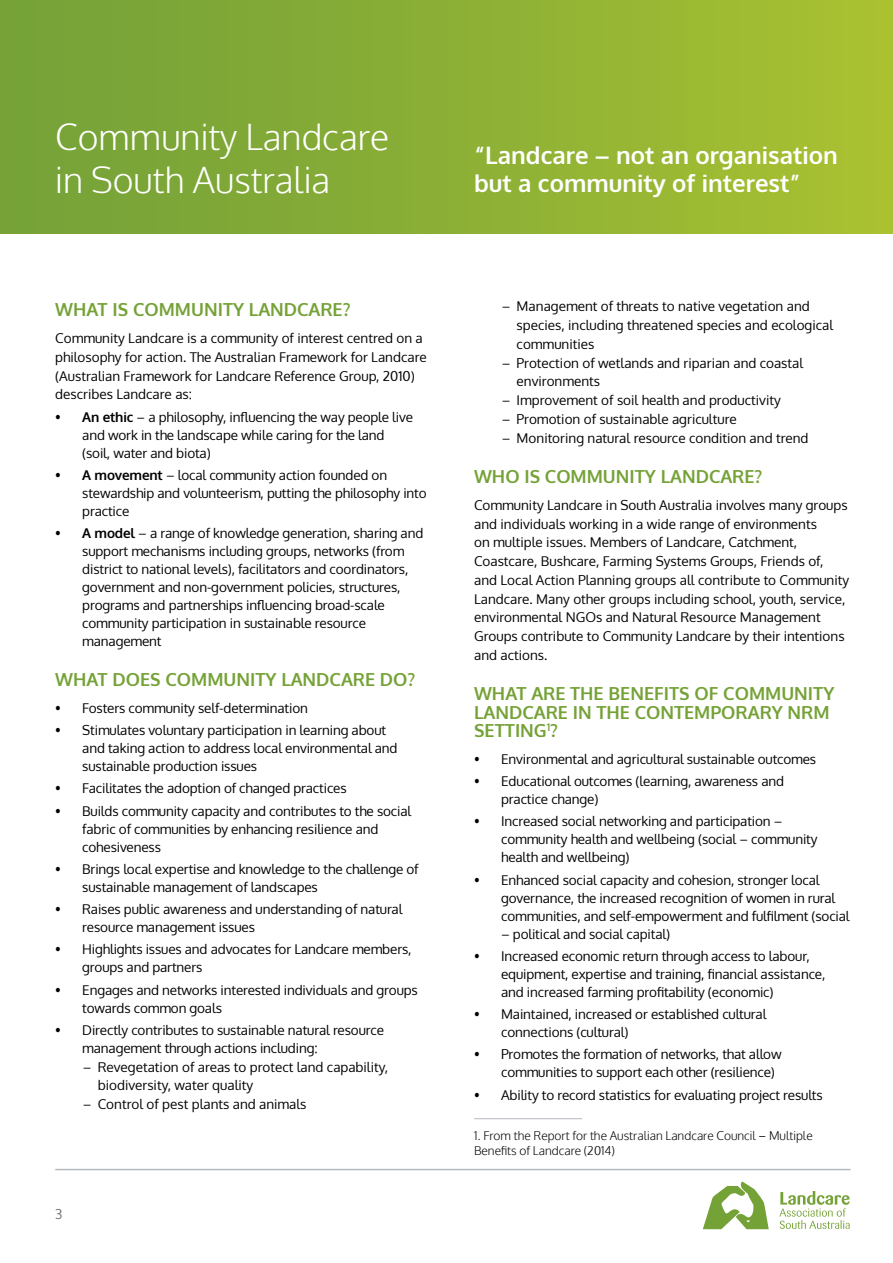
<style>
.page{position:relative;width:893px;height:1263px;background:#fff}
.page>*{position:absolute;margin:0;border:0;box-sizing:border-box;transform-origin:0 0}
.t1{font:300 35.7px/42.9px "Oxygen";color:#fff}
.t2{font:700 24px/28.5px "Oxygen";color:#fff}
.t3{font:700 18px "Oxygen";color:#75a237}
.t4{font:13.5px/18px "Oxygen";letter-spacing:-.01em;color:#000}
.t5{font:13.5px "Oxygen";color:#717073}
.t6{font:300 12px/15px "Oxygen";color:#000}
.s1{font-weight:700}
.s2{font-weight:400}
</style>
<div class="page">
<svg style="left:703px;top:1181px;width:66px;height:48px"></svg>
<svg style="left:779px;top:1191px;width:71px;height:38px"></svg>
<hr style="left:55px;top:1169px;width:795px;height:1px;background:#b4b8bd">
<img style="left:0;top:0;width:893px;height:234px">
<hr style="left:474px;top:1118px;width:108px;height:1px;background:#b4b8bd">
<h1 class="t1" style="left:55px;top:117px;width:335px">Community Landcare in South Australia</h1>
<h3 class="t3" style="left:55px;top:298px;width:242px">WHAT IS COMMUNITY LANDCAR</h3>
<h3 class="t3" style="left:333px;top:298px;width:19px">E?</h3>
<p class="t4" style="left:55px;top:329px;width:373px;line-height:18.8px">Community Landcare is a community of interest centred on a philosophy for action. The Australian Framework for Landcare (Australian Framework for Landcare Reference Group, 2010) describes Landcare as:</p>
<p class="t4" style="left:82px;top:408px;width:332px;text-indent:-27px">• <span class="s1">AN ETHIC</span> – a philosophy, influencing the way people live and work in the landscape while caring for the land (soil, water and biota)</p>
<p class="t4" style="left:82px;top:466px;width:346px;text-indent:-27px">• <span class="s1">A MOVEMENT</span> – local community action founded on stewardship and volunteerism, putting the philosophy into practice</p>
<p class="t4" style="left:82px;top:524px;width:343px;text-indent:-27px">• <span class="s1">A MODEL</span> – a range of knowledge generation, sharing and support mechanisms including groups, networks (from district to national levels), facilitators and coordinators, government and non-government policies, structures, programs and partnerships influencing broad-scale community participation in sustainable resource management</p>
<h3 class="t3" style="left:55px;top:668px;width:274px">WHAT DOES COMMUNITY LANDCAR</h3>
<h3 class="t3" style="left:365px;top:668px;width:52px">E DO?</h3>
<p class="t4" style="left:55px;top:699px;width:254px">• Fosters community self-determination</p>
<p class="t4" style="left:82px;top:721px;width:317px;text-indent:-27px">• Stimulates voluntary participation in learning about and taking action to address local environmental and sustainable production issues</p>
<p class="t4" style="left:55px;top:779px;width:293px">• Facilitates the adoption of changed practices</p>
<p class="t4" style="left:82px;top:802px;width:330px;text-indent:-27px">• Builds community capacity and contributes to the social fabric of communities by enhancing resilience and cohesiveness</p>
<p class="t4" style="left:82px;top:860px;width:338px;text-indent:-27px">• Brings local expertise and knowledge to the challenge of sustainable management of landscapes</p>
<p class="t4" style="left:82px;top:900px;width:322px;text-indent:-27px">• Raises public awareness and understanding of natural resource management issues</p>
<p class="t4" style="left:82px;top:940px;width:331px;text-indent:-27px">• Highlights issues and advocates for Landcare members, groups and partners</p>
<p class="t4" style="left:82px;top:981px;width:337px;text-indent:-27px">• Engages and networks interested individuals and groups towards common goals</p>
<p class="t4" style="left:82px;top:1021px;width:303px;text-indent:-27px">• Directly contributes to sustainable natural resource management through actions including:</p>
<p class="t4" style="left:98px;top:1057px;width:292px;line-height:18.8px;text-indent:-15px">– Revegetation of areas to protect land capability, biodiversity, water quality</p>
<p class="t4" style="left:83px;top:1095px;width:225px">– Control of pest plants and animals</p>
<p class="t5" style="left:55px;top:1205px;width:9px">3</p>
<h2 class="t2" style="left:474px;top:141px;width:365px">“LANDCARE – NOT AN ORGANISATION<br>BUT A COMMUNITY OF INTEREST”</h2>
<p class="t4" style="left:517px;top:297px;width:318px;line-height:18.8px;text-indent:-15px">– Management of threats to native vegetation and species, including threatened species and ecological communities</p>
<p class="t4" style="left:517px;top:353px;width:288px;line-height:18.8px;text-indent:-15px">– Protection of wetlands and riparian and coastal environments</p>
<p class="t4" style="left:502px;top:391px;width:281px">– Improvement of soil health and productivity</p>
<p class="t4" style="left:502px;top:410px;width:236px">– Promotion of sustainable agriculture</p>
<p class="t4" style="left:502px;top:429px;width:308px">– Monitoring natural resource condition and trend</p>
<h3 class="t3" style="left:474px;top:465px;width:235px">WHO IS COMMUNITY LANDCAR</h3>
<h3 class="t3" style="left:744px;top:465px;width:19px">E?</h3>
<p class="t4" style="left:474px;top:496px;width:377px;line-height:18.8px">Community Landcare in South Australia involves many groups and individuals working in a wide range of environments<br>on multiple issues. Members of Landcare, Catchment, Coastcare, Bushcare, Farming Systems Groups, Friends of, and Local Action Planning groups all contribute to Community Landcare. Many other groups including school, youth, service, environmental NGOs and Natural Resource Management Groups contribute to Community Landcare by their intentions and actions.</p>
<h3 class="t3" style="left:474px;top:682px;width:199px">WHAT ARE THE BENEFITS</h3>
<h3 class="t3" style="left:694px;top:682px;width:141px">OF COMMUNITY</h3>
<h3 class="t3" style="left:474px;top:701px;width:48px">LANDCAR</h3>
<h3 class="t3" style="left:558px;top:701px;width:191px">E I N THE CONTEMPORAR</h3>
<h3 class="t3" style="left:772px;top:701px;width:57px">Y NRM</h3>
<h3 class="t3" style="left:474px;top:720px;width:85px">SETTI NG<sup>1</sup>?</h3>
<p class="t4" style="left:474px;top:750px;width:344px">• Environmental and agricultural sustainable outcomes</p>
<p class="t4" style="left:501px;top:772px;width:284px;text-indent:-27px">• Educational outcomes (learning, awareness and practice change)</p>
<p class="t4" style="left:501px;top:813px;width:318px;text-indent:-27px">• Increased social networking and participation – community health and wellbeing (social – community health and wellbeing)</p>
<p class="t4" style="left:501px;top:871px;width:350px;text-indent:-27px">• Enhanced social capacity and cohesion, stronger local governance, the increased recognition of women in rural communities, and self-empowerment and fulfilment (social</p>
<p class="t4" style="left:501px;top:925px;width:170px">– political and social capital)</p>
<p class="t4" style="left:501px;top:947px;width:326px;text-indent:-27px">• Increased economic return through access to labour, equipment, expertise and training, financial assistance, and increased farming profitability (economic)</p>
<p class="t4" style="left:501px;top:1005px;width:267px;text-indent:-27px">• Maintained, increased or established cultural connections (cultural)</p>
<p class="t4" style="left:501px;top:1045px;width:282px;text-indent:-27px">• Promotes the formation of networks, that allow communities to support each other (resilience)</p>
<p class="t4" style="left:474px;top:1086px;width:350px">• Ability to record statistics for evaluating project results</p>
<p class="t6" style="left:474px;top:1128px;width:340px">1. From the Report for the Australian Landcare Council <span class="s2">–</span> Multiple<br>Benefits of Landcare (2014)</p>
</div>
